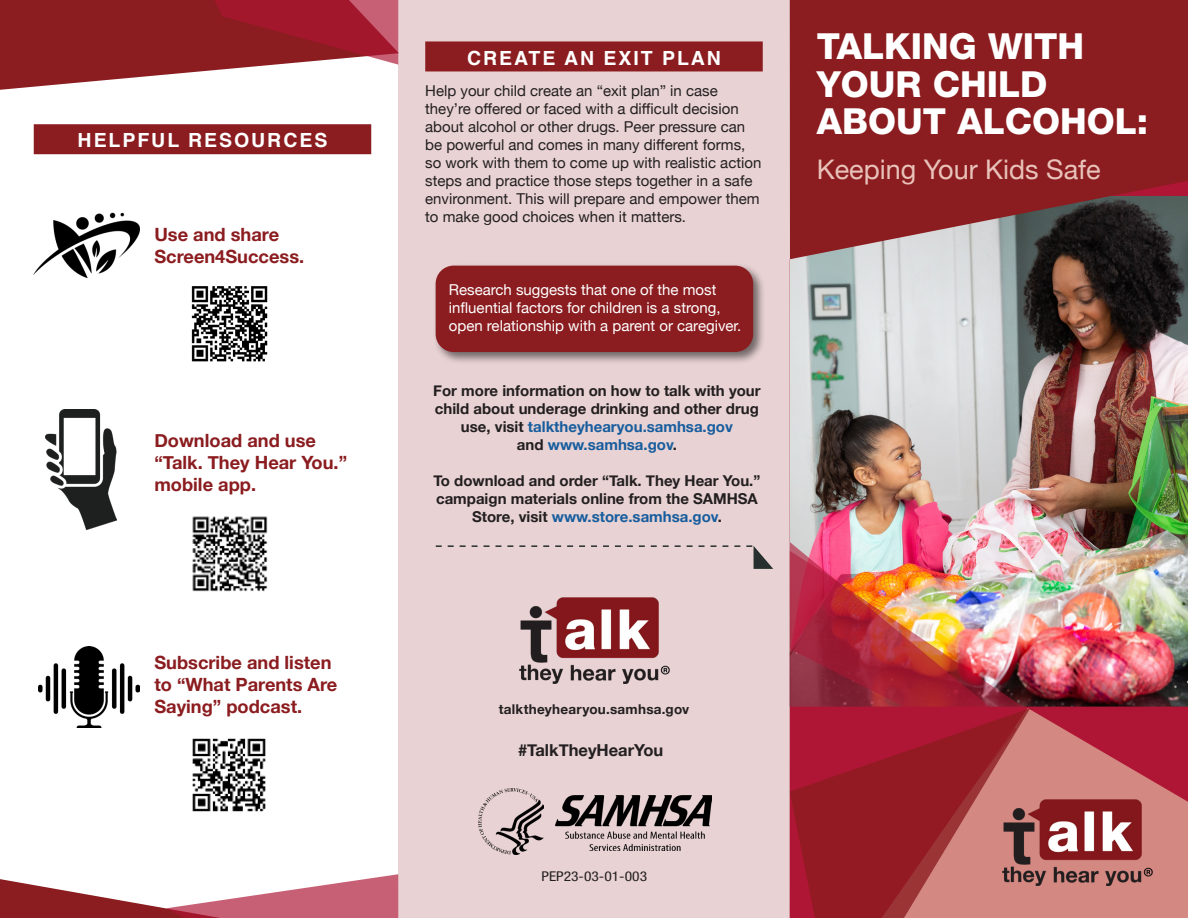
<style>
.page{position:relative;width:1188px;height:918px;background:#fff}
.page>*{position:absolute;margin:0;border:0;box-sizing:border-box;transform-origin:0 0}
.t1{font:800 36px/37.5px "Helvetica Neue LT Std";color:#fff}
.t2{font:27px "Helvetica Neue";color:#e9c2ba}
.t3{font:700 19.5px "Helvetica";letter-spacing:.1em;color:#fff}
.t4{font:700 18.3px/21.9px "Helvetica Neue";color:#8b1c1f}
.t5{font:700 16.5px "Helvetica Neue";color:#231f20}
.t6{font:15px/18px "Helvetica Neue";color:#231f20}
.t7{font:700 15px/18px "Helvetica Neue";color:#231f20;text-align:center}
.t8{font:15px/18px "Helvetica Neue";color:#fff}
.t9{font:700 13.5px "Helvetica Neue";letter-spacing:.02em;color:#231f20}
.t10{font:condensed 13.5px "Helvetica Neue";color:#231f20;scale:1.15 1}
.s1{color:#175d9e}
</style>
<div class="page">
<img style="left:790px;top:259px;width:398px;height:292px">
<div style="left:398px;top:0;width:392px;height:918px;background:#e8d2d3"></div>
<svg style="left:790px;top:0;width:398px;height:259px;background:#852629"></svg>
<img style="left:1016px;top:551px;width:172px;height:157px">
<svg style="left:1030px;top:708px;width:158px;height:210px;background:#c66167"></svg>
<img style="left:790px;top:542px;width:226px;height:166px">
<svg style="left:0;top:0;width:399px;height:90px"></svg>
<svg style="left:0;top:874px;width:398px;height:44px"></svg>
<svg style="left:790px;top:708px;width:240px;height:210px;background:#a8323d"></svg>
<img style="left:519px;top:597px;width:151px;height:87px">
<div style="left:433px;top:263px;width:333px;height:102px;background:#231f20;opacity:.6"></div>
<div style="left:436px;top:266px;width:317px;height:86px;background:#8b1c1f;border-radius:18px"></div>
<svg style="left:436px;top:545px;width:337px;height:24px"></svg>
<img style="left:555px;top:796px;width:157px;height:55px">
<img style="left:479px;top:789px;width:64px;height:65px">
<img style="left:1001px;top:800px;width:152px;height:86px">
<div style="left:425px;top:41px;width:338px;height:30px;background:#8b1c1f"></div>
<img style="left:192px;top:516px;width:76px;height:76px">
<div style="left:34px;top:124px;width:337px;height:30px;background:#8b1c1f"></div>
<img style="left:45px;top:409px;width:72px;height:121px">
<img style="left:192px;top:738px;width:74px;height:74px">
<img style="left:39px;top:647px;width:100px;height:80px">
<img style="left:191px;top:286px;width:77px;height:76px">
<img style="left:33px;top:212px;width:106px;height:67px">
<h2 class="t3" style="left:78px;top:129px;width:251px">HELPFUL RESOURCES</h2>
<p class="t4" style="left:154px;top:224px;width:151px">Use and share<br>Screen4Success.</p>
<p class="t4" style="left:154px;top:430px;width:194px">Download and use “Talk. They Hear You.” mobile app.</p>
<p class="t4" style="left:154px;top:652px;width:184px">Subscribe and listen to “What Parents Are<br>Saying” podcast.</p>
<h2 class="t3" style="left:467px;top:46px;width:255px">CREATE AN EXIT PLAN</h2>
<p class="t6" style="left:425px;top:83px;width:338px">Help your child create an “exit plan” in case they’re offered or faced with a difficult decision about alcohol or other drugs. Peer pressure can be powerful and comes in many different forms, so work with them to come up with realistic action steps and practice those steps together in a safe environment. This will prepare and empower them to make good choices when it matters.</p>
<p class="t8" style="left:449px;top:282px;width:294px">Research suggests that one of the most influential factors for children is a strong, open relationship with a parent or caregiver.</p>
<p class="t7" style="left:433px;top:382px;width:329px">For more information on how to talk with your child about underage drinking and other drug use, visit <span class="s1">talktheyhearyou.samhsa.gov<br></span>and <span class="s1">www.samhsa.gov</span>.</p>
<p class="t7" style="left:433px;top:472px;width:328px">To download and order “Talk. They Hear You.” campaign materials online from the SAMHSA<br>Store, visit <span class="s1">www.store.samhsa.gov</span>.</p>
<h1 class="t1" style="left:817px;top:28px;width:333px">TALKING WITH<br>YOUR CHILD<br>ABOUT ALCOHOL:</h1>
<h1 class="t2" style="left:817px;top:150px;width:286px">Keeping Your Kids Safe</h1>
<p class="t9" style="left:499px;top:698px;width:192px">talktheyhearyou.samhsa.gov</p>
<p class="t5" style="left:518px;top:737px;width:147px">#TalkTheyHearYou</p>
<p class="t10" style="left:542px;top:868px;width:93px">PEP23-03-01-003</p>
</div>
